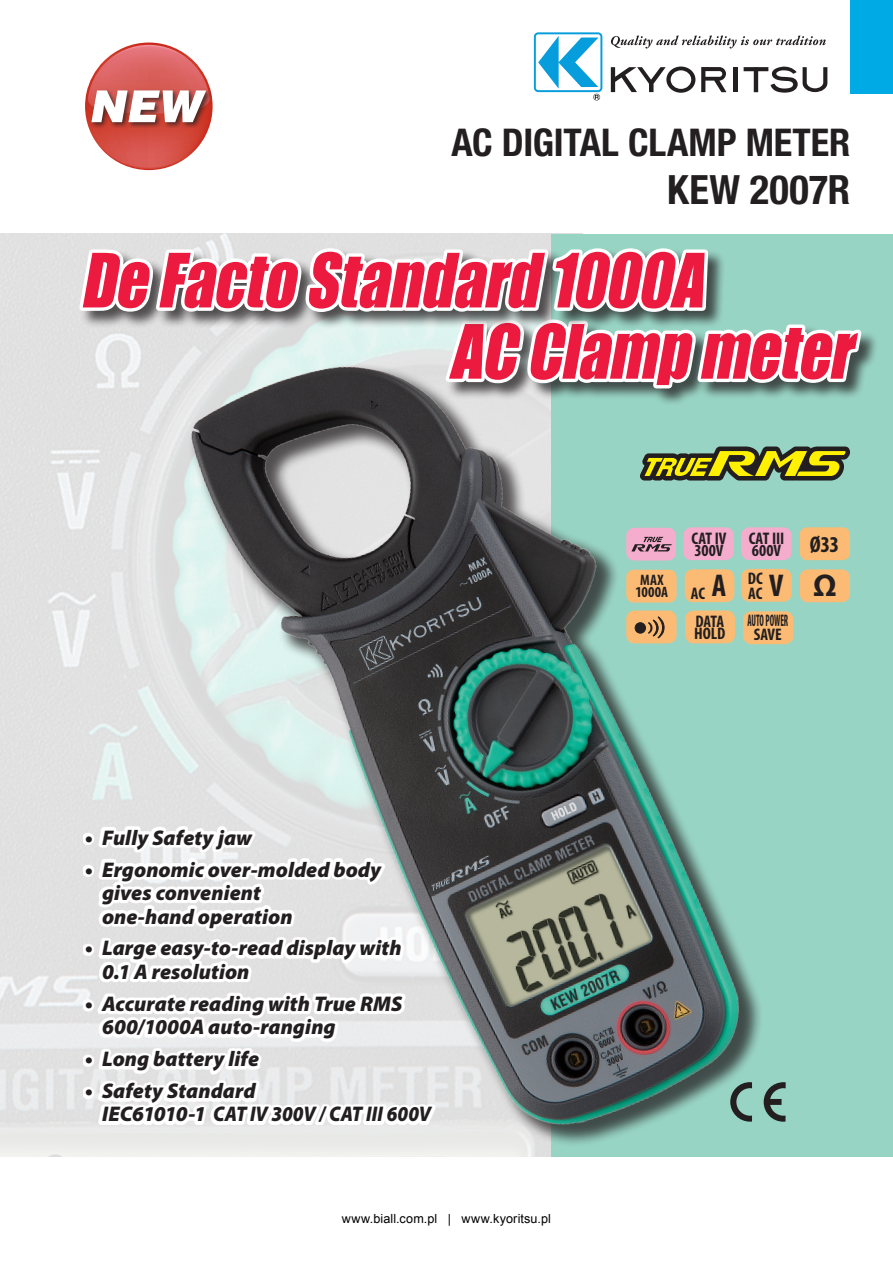
<style>
.page{position:relative;width:893px;height:1263px;background:#fff}
.page>*{position:absolute;margin:0;border:0;box-sizing:border-box;transform-origin:0 0}
.大見出し{font:italic 69.15px "Impact";color:#ed1a40;scale:.9 1}
.型式{font:700 condensed 40.35px "Helvetica Neue LT Std";letter-spacing:.005em;color:#231f20}
.製品名{font:700 condensed 38.25px "Helvetica Neue LT Std";letter-spacing:-.005em;color:#231f20}
.Icons{font:700 condensed 31.5px "Myriad Pro";color:#231f20}
.Icons-2{font:700 31.5px "Myriad Pro";color:#231f20}
.Icons-3{font:700 condensed 22.8px "Myriad Pro";color:#231f20}
.特長E{font:italic 900 21.3px "Myriad Pro";color:#231f20}
.Icons-4{font:700 condensed 16.8px/12.6px "Myriad Pro";letter-spacing:-.005em;color:#231f20}
.Icons-5{font:700 condensed 16.8px "Myriad Pro";letter-spacing:-.005em;color:#231f20;scale:.55 1}
.Icons-6{font:700 condensed 15.15px/11.4px "Myriad Pro";letter-spacing:.01em;color:#231f20;text-align:center}
.特長E-2{font:12.6px "Arial";letter-spacing:.01em;color:#000}
</style>
<div class="page">
<img style="left:0;top:234px;width:105px;height:923px">
<div style="left:551px;top:234px;width:342px;height:923px;background:#98d4c4"></div>
<svg style="left:533px;top:32px;width:295px;height:69px"></svg>
<svg style="left:85px;top:43px;width:128px;height:127px"></svg>
<div style="left:850px;top:0;width:43px;height:94px;background:#00abe5"></div>
<img style="left:105px;top:392px;width:711px;height:765px">
<svg style="left:640px;top:446px;width:210px;height:34px;background:#838630"></svg>
<div style="left:446px;top:319px;width:433px;height:87px;background:#231f20;opacity:.75"></div>
<svg style="left:75px;top:233px;width:791px;height:159px"></svg>
<svg style="left:83px;top:826px;width:353px;height:299px"></svg>
<div style="left:626px;top:528px;width:50px;height:32px;background:#f5adce;border-radius:8px"></div>
<svg style="left:631px;top:537px;width:41px;height:14px"></svg>
<div style="left:800px;top:569px;width:50px;height:33px;background:#fcbb74;border-radius:8px"></div>
<div style="left:800px;top:527px;width:50px;height:33px;background:#fcbb74;border-radius:8px"></div>
<div style="left:626px;top:570px;width:51px;height:32px;background:#fcbb74;border-radius:8px"></div>
<div style="left:683px;top:527px;width:51px;height:33px;background:#f5adce;border-radius:8px"></div>
<div style="left:741px;top:527px;width:51px;height:33px;background:#f5adce;border-radius:8px"></div>
<div style="left:685px;top:610px;width:50px;height:33px;background:#fcbb74;border-radius:8px"></div>
<div style="left:743px;top:611px;width:50px;height:33px;background:#fcbb74;border-radius:8px"></div>
<div style="left:626px;top:610px;width:51px;height:33px;background:#fcbb74;border-radius:8px"></div>
<svg style="left:634px;top:616px;width:31px;height:23px"></svg>
<div style="left:685px;top:569px;width:49px;height:33px;background:#fcbb74;border-radius:8px"></div>
<div style="left:741px;top:569px;width:51px;height:33px;background:#fcbb74;border-radius:8px"></div>
<p class="製品名" style="left:451px;top:119px;width:401px">AC DIGITAL CLAMP METER</p>
<p class="型式" style="left:667px;top:165px;width:185px">KEW 2007R</p>
<p class="大見出し" style="left:80px;top:227px;width:713px">DeFactoStandard1000A</p>
<p class="大見出し" style="left:449px;top:298px;width:467px">AC Clampmeter</p>
<p class="特長E" style="left:85px;top:826px;width:168px">• Fully Safety jaw</p>
<p class="特長E" style="left:85px;top:858px;width:298px">• Ergonomic over-molded body</p>
<p class="特長E" style="left:102px;top:881px;width:160px">gives convenient</p>
<p class="特長E" style="left:102px;top:904px;width:192px">one-hand operation</p>
<p class="特長E" style="left:85px;top:936px;width:318px">• Large easy-to-read display with</p>
<p class="特長E" style="left:102px;top:960px;width:149px">0.1 A resolution</p>
<p class="特長E" style="left:85px;top:992px;width:319px">• Accurate reading with True RMS</p>
<p class="特長E" style="left:102px;top:1015px;width:235px">600/1000A auto-ranging</p>
<p class="特長E" style="left:85px;top:1047px;width:176px">• Long battery life</p>
<p class="特長E" style="left:85px;top:1079px;width:172px">• Safety Standard</p>
<p class="特長E" style="left:102px;top:1102px;width:331px">IEC61010-1 CAT IV 300V / CAT III 600V</p>
<p class="特長E-2" style="left:342px;top:1211px;width:211px">www.biall.com.pl | www.kyoritsu.pl</p>
<p class="Icons-6" style="left:636px;top:574px;width:34px">MAX<br>1000A</p>
<p class="Icons-4" style="left:691px;top:531px;width:37px">CAT IV<br>300V</p>
<p class="Icons-4" style="left:749px;top:531px;width:37px">CAT III</p>
<p class="Icons-4" style="left:752px;top:544px;width:31px">600V</p>
<p class="Icons" style="left:712px;top:566px;width:16px">A</p>
<p class="Icons-4" style="left:748px;top:572px;width:16px">DC</p>
<p class="Icons" style="left:769px;top:566px;width:16px">V</p>
<p class="Icons-4" style="left:691px;top:586px;width:16px">AC</p>
<p class="Icons-4" style="left:748px;top:586px;width:16px">AC</p>
<p class="Icons-4" style="left:695px;top:614px;width:30px">DATA</p>
<p class="Icons-4" style="left:694px;top:627px;width:33px">HOLD</p>
<p class="Icons-5" style="left:747px;top:610px;width:76px">AUTO POWER</p>
<p class="Icons-4" style="left:754px;top:628px;width:30px">SAVE</p>
<p class="Icons-3" style="left:810px;top:530px;width:31px">Ø33</p>
<p class="Icons-2" style="left:813px;top:565px;width:25px">Ω</p>
</div>
